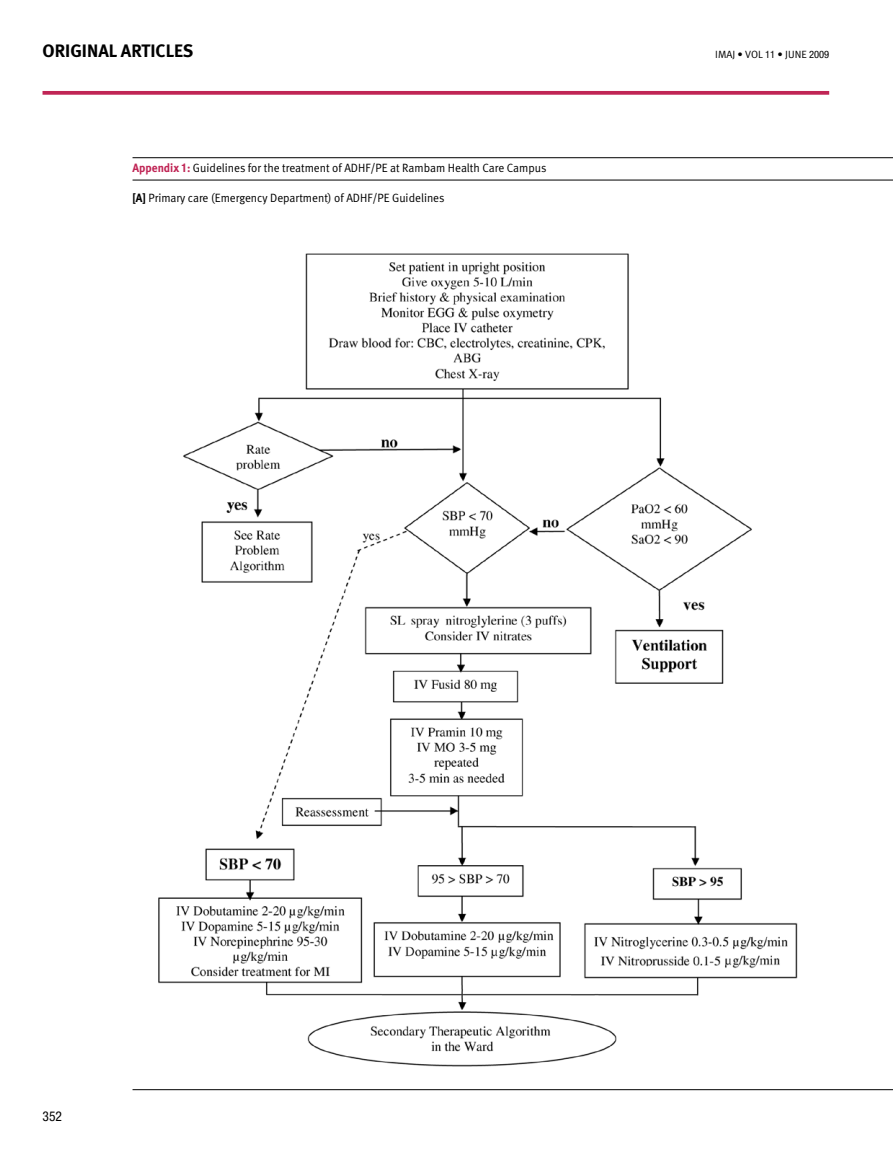
<style>
.page{position:relative;width:893px;height:1149px;background:#fff}
.page>*{position:absolute;margin:0;border:0;box-sizing:border-box;transform-origin:0 0}
.t1{font:700 18px "Meta";color:#000}
.t2{font:condensed 13.5px "Helvetica Neue";color:#000}
.t3{font:12px "Meta Normal";color:#000;scale:.96 1}
.t4{font:10.5px "Meta Normal";color:#000}
.t5{font:condensed 10.2px "Helvetica Neue";color:#000}
.s1{font-family:"Meta";font-weight:700;color:#c02555}
.s2{font-family:"Helvetica Neue";font-weight:700;font-stretch:condensed;color:#c02555}
.s3{font-family:"Meta";font-weight:700}
.s4{font-family:"Helvetica Neue";font-stretch:condensed;font-size:10.2px}
</style>
<div class="page">
<svg style="left:43px;top:91px;width:786px;height:4px;background:#c43460"></svg>
<img style="left:158px;top:253px;width:640px;height:814px">
<hr style="left:133px;top:157px;width:760px;height:1px;background:#000">
<hr style="left:133px;top:1089px;width:760px;height:1px;background:#000">
<hr style="left:133px;top:180px;width:760px;height:1px;background:#000">
<h1 class="t1" style="left:43px;top:40px;width:152px">ORIGINAL ARTICLES</h1>
<p class="t3" style="left:133px;top:161px;width:433px"><span class="s1">APPENDIX</span> <span class="s2">1</span><span class="s1">:</span> Guidelines for the treatment of ADHF/PE at Rambam Health Care Campus</p>
<p class="t3" style="left:133px;top:191px;width:326px"><span class="s3">A[ ]</span> Primary care (Emergency Department) of ADHF/PE Guidelines</p>
<p class="t4" style="left:715px;top:48px;width:80px">IMAJ • VOL <span class="s4">11</span> • JUNE</p>
<p class="t5" style="left:809px;top:48px;width:22px">2009</p>
<p class="t2" style="left:43px;top:1108px;width:21px">352</p>
</div>
